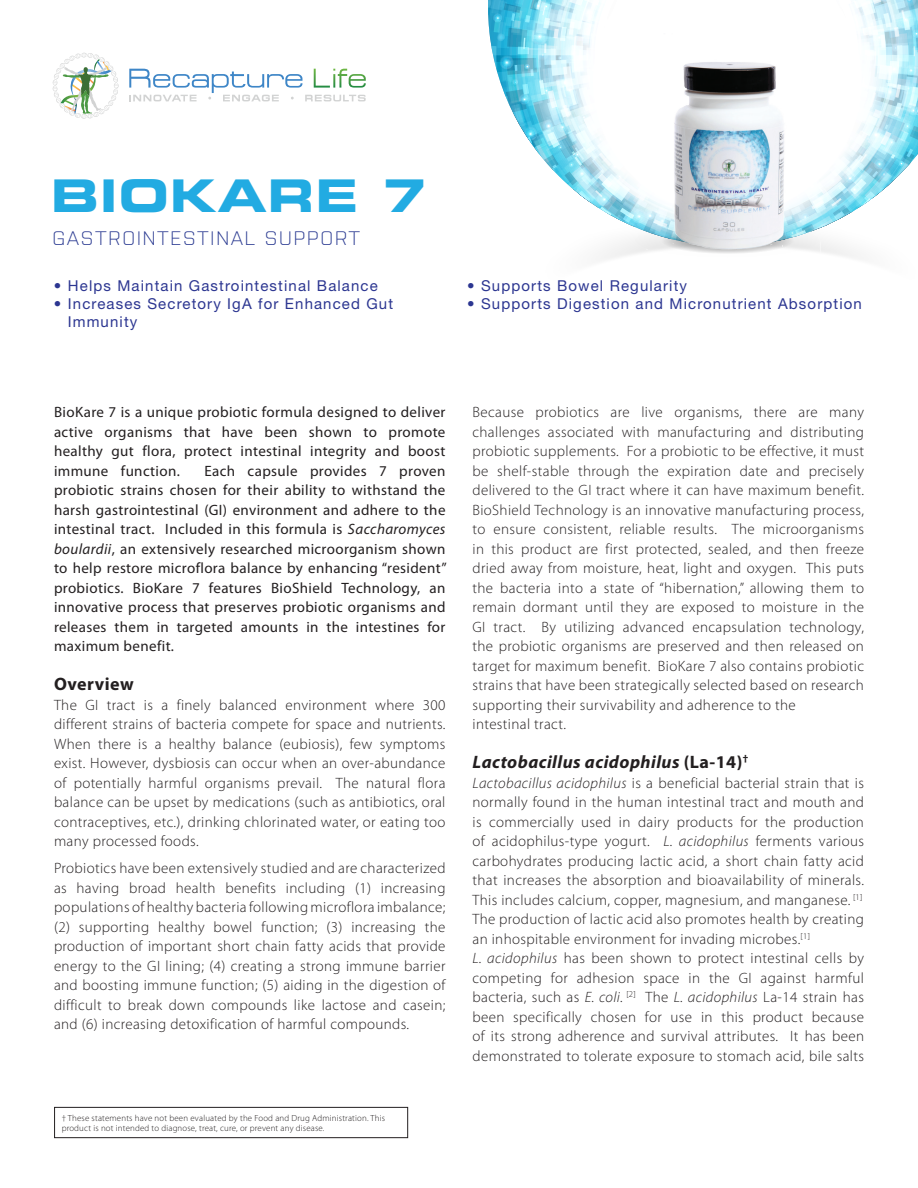
<style>
.page{position:relative;width:918px;height:1188px;background:#fff}
.page>*{position:absolute;margin:0;border:0;box-sizing:border-box;transform-origin:0 0}
.t1{font:45px "Eurostile LT Std Bold Ex 2";letter-spacing:.025em;color:#22abe2}
.t2{font:300 19.5px "Purista";letter-spacing:.1em;color:#283890}
.t3{font:italic 700 18px "Myriad Pro";letter-spacing:.025em;color:#231f20}
.t4{font:700 18px "Myriad Pro";letter-spacing:.025em;color:#231f20}
.t5{font:300 15px/19.5px "Myriad Pro";letter-spacing:.025em;color:#231f20;text-align:justify}
.t6{font:15px/19.5px "Myriad Pro";letter-spacing:.025em;color:#231f20;text-align:justify}
.t7{font:15px/18px "Helvetica Neue LT Std";letter-spacing:.075em;color:#2c3691}
.t8{font:300 8.85px/10.6px "Myriad Pro";letter-spacing:.02em;color:#231f20}
.s1{font-style:italic}
.s2{font-style:normal}
</style>
<div class="page">
<svg style="left:129px;top:69px;width:237px;height:32px"></svg>
<svg style="left:53px;top:53px;width:66px;height:66px"></svg>
<svg style="left:488px;top:0;width:430px;height:258px"></svg>
<div style="left:54px;top:1107px;width:354px;height:31px;border:1px solid #231f20"></div>
<img style="left:634px;top:34px;width:186px;height:224px">
<h1 class="t1" style="left:51px;top:164px;width:377px">BIOKARE 7</h1>
<h2 class="t2" style="left:53px;top:224px;width:309px">GASTROINTESTINAL SUPPORT</h2>
<p class="t7" style="left:54px;top:277px;width:325px">• Helps Maintain Gastrointestinal Balance</p>
<p class="t7" style="left:68px;top:295px;width:327px;text-indent:-14px">• Increases Secretory IgA for Enhanced Gut<br>Immunity</p>
<p class="t7" style="left:467px;top:277px;width:221px">• Supports Bowel Regularity</p>
<p class="t7" style="left:467px;top:295px;width:396px">• Supports Digestion and Micronutrient Absorption</p>
<p class="t6" style="left:54px;top:402px;width:393px">BioKare 7 is a unique probiotic formula designed to deliver active organisms that have been shown to promote healthy gut flora, protect intestinal integrity and boost immune function.</p>
<p class="t6" style="left:54px;top:461px;width:394px;text-indent:150px">Each capsule provides 7 proven probiotic strains chosen for their ability to withstand the harsh gastrointestinal (GI) environment and adhere to the intestinal tract. Included in this formula is <span class="s1">Saccharomyces boulardii</span>, an extensively researched microorganism shown to help restore microflora balance by enhancing “resident” probiotics. BioKare 7 features BioShield Technology, an innovative process that preserves probiotic organisms and releases them in targeted amounts in the intestines for maximum benefit.</p>
<p class="t4" style="left:54px;top:673px;width:81px">Overview</p>
<p class="t5" style="left:54px;top:695px;width:393px">The GI tract is a finely balanced environment where 300 different strains of bacteria compete for space and nutrients.<br>When there is a healthy balance (eubiosis), few symptoms exist. However, dysbiosis can occur when an over-abundance of potentially harmful organisms prevail. The natural flora balance can be upset by medications (such as antibiotics, oral contraceptives, etc.), drinking chlorinated water, or eating too many processed foods.</p>
<p class="t5" style="left:54px;top:858px;width:393px">Probiotics have been extensively studied and are characterized as having broad health benefits including (1) increasing populations of healthy bacteria following microflora imbalance; (2) supporting healthy bowel function; (3) increasing the production of important short chain fatty acids that provide energy to the GI lining; (4) creating a strong immune barrier and boosting immune function; (5) aiding in the digestion of difficult to break down compounds like lactose and casein; and (6) increasing detoxification of harmful compounds.</p>
<p class="t8" style="left:62px;top:1112px;width:325px">† These statements have not been evaluated by the Food and Drug Administration. This product is not intended to diagnose, treat, cure, or prevent any disease.</p>
<p class="t5" style="left:472px;top:402px;width:393px;text-align:left">Because probiotics are live organisms, there are many challenges associated with manufacturing and distributing probiotic supplements. For a probiotic to be effective, it must be shelf-stable through the expiration date and precisely delivered to the GI tract where it can have maximum benefit.<br>BioShield Technology is an innovative manufacturing process, to ensure consistent, reliable results. The microorganisms in this product are first protected, sealed, and then freeze dried away from moisture, heat, light and oxygen. This puts the bacteria into a state of “hibernation,” allowing them to remain dormant until they are exposed to moisture in the GI tract. By utilizing advanced encapsulation technology, the probiotic organisms are preserved and then released on target for maximum benefit. BioKare 7 also contains probiotic strains that have been strategically selected based on research supporting their survivability and adherence to the<br>intestinal tract.</p>
<p class="t3" style="left:472px;top:751px;width:277px">Lactobacillus acidophilus <span class="s2">(La-14)</span><sup>†</sup></p>
<p class="t5" style="left:472px;top:773px;width:393px;text-align:left"><span class="s1">Lactobacillus acidophilus</span> is a beneficial bacterial strain that is normally found in the human intestinal tract and mouth and is commercially used in dairy products for the production of acidophilus-type yogurt. <span class="s1">L. acidophilus</span> ferments various carbohydrates producing lactic acid, a short chain fatty acid that increases the absorption and bioavailability of minerals.<br>This includes calcium, copper, magnesium, and manganese. <sup>[1] </sup>The production of lactic acid also promotes health by creating an inhospitable environment for invading microbes.<sup>[1]<br></sup><span class="s1">L. acidophilus</span> has been shown to protect intestinal cells by competing for adhesion space in the GI against harmful bacteria, such as <span class="s1">E. coli.</span> <sup>[2]</sup> The <span class="s1">L. acidophilus</span> La-14 strain has been specifically chosen for use in this product because of its strong adherence and survival attributes. It has been demonstrated to tolerate exposure to stomach acid, bile salts</p>
</div>
